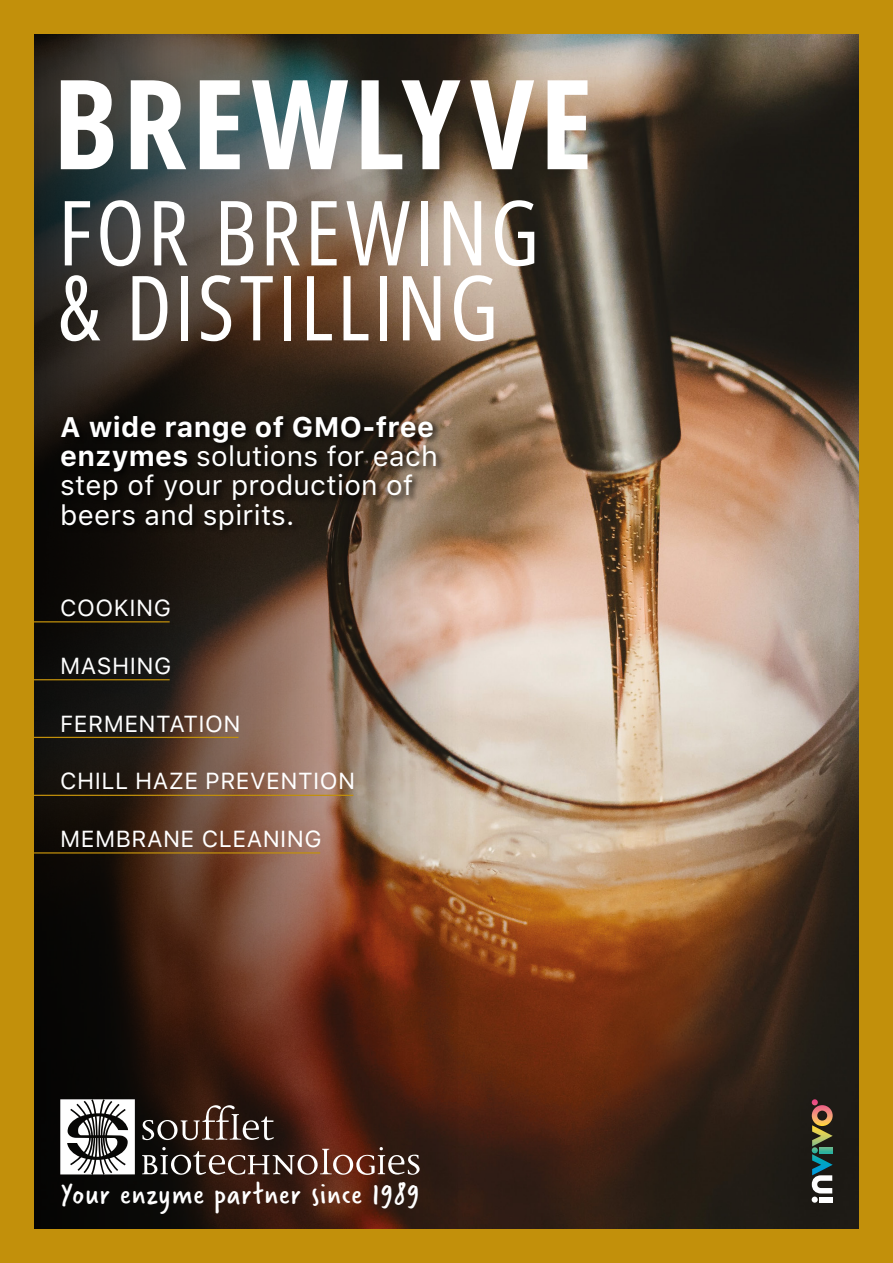
<style>
.page{position:relative;width:893px;height:1263px;background:#c2900b}
.page>*{position:absolute;margin:0;border:0;box-sizing:border-box;transform-origin:0 0}
.t1{font:700 124.5px "Open Sans Condensed";letter-spacing:.045em;color:#fff}
.t2{font:90px/75px "Open Sans Condensed";letter-spacing:.035em;color:#fff}
.t3{font:31.95px "Verveine";letter-spacing:.035em;color:#fff}
.t4{font:28.2px/29.2px "SFUI Text";letter-spacing:.01em;color:#fff}
.t5{font:23.1px "SFUI Text";letter-spacing:.02em;color:#fff}
.s1{font-weight:700}
</style>
<div class="page">
<img style="left:457px;top:34px;width:402px;height:1195px">
<img style="left:34px;top:34px;width:423px;height:1195px">
<svg style="left:60px;top:1099px;width:75px;height:75px;background:#ababab"></svg>
<svg style="left:142px;top:1105px;width:132px;height:35px;background:#50413a"></svg>
<svg style="left:142px;top:1147px;width:278px;height:28px;background:#614941"></svg>
<div style="left:812px;top:1196px;width:6px;height:7px;background:#fff;border-radius:50%"></div>
<div style="left:819px;top:1197px;width:13px;height:5px;background:#fff"></div>
<svg style="left:812px;top:1099px;width:21px;height:94px;background:#666c5c"></svg>
<hr style="left:34px;top:621px;width:136px;height:1px;background:#c2900b">
<hr style="left:34px;top:679px;width:136px;height:1px;background:#c2900b">
<hr style="left:34px;top:737px;width:205px;height:1px;background:#c2900b">
<hr style="left:34px;top:795px;width:319px;height:1px;background:#c2900b">
<hr style="left:34px;top:852px;width:286px;height:1px;background:#c2900b">
<div style="left:59px;top:413px;width:385px;height:125px;background:#000;opacity:.8"></div>
<h1 class="t1" style="left:53px;top:39px;width:541px">BREWLYVE</h1>
<h2 class="t2" style="left:58px;top:193px;width:482px">FOR BREWING &amp; DISTILLING</h2>
<p class="t4" style="left:60px;top:413px;width:379px"><span class="s1">A wide range of GMO-free enzymes</span> solutions for each step of your production of beers and spirits.</p>
<p class="t5" style="left:60px;top:591px;width:112px">COOKING</p>
<p class="t5" style="left:60px;top:649px;width:112px">MASHING</p>
<p class="t5" style="left:60px;top:707px;width:182px">FERMENTATION</p>
<p class="t5" style="left:60px;top:764px;width:296px">CHILL HAZE PREVENTION</p>
<p class="t5" style="left:60px;top:822px;width:263px">MEMBRANE CLEANING</p>
<p class="t3" style="left:60px;top:1171px;width:360px">Your enzyme partner since 1989</p>
</div>
